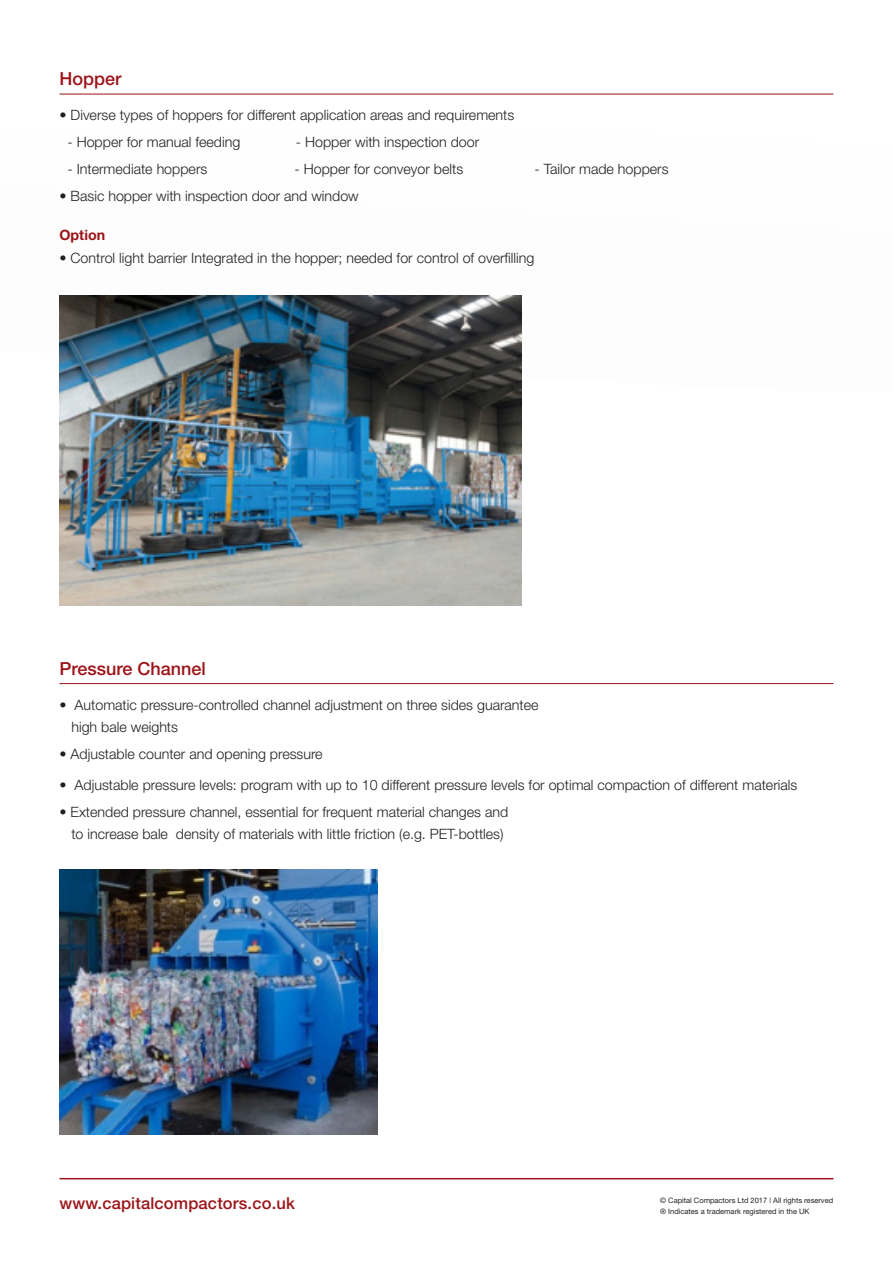
<style>
.page{position:relative;width:893px;height:1263px;background:#fff}
.page>*{position:absolute;margin:0;border:0;box-sizing:border-box;transform-origin:0 0}
.Paragraph_Style_1{font:500 18px "Helvetica Neue";color:#9c1418}
.t1{font:500 16.5px "Helvetica Neue";letter-spacing:.01em;color:#9c1418}
.t2{font:300 14.25px/22.5px "Helvetica Neue";color:#231f20}
.t3{font:700 14.25px "Helvetica Neue";color:#9c1418}
.t4{font:7.5px/11.2px "Helvetica Neue";color:#231f20}
</style>
<div class="page">
<hr style="left:60px;top:1178px;width:773px;height:1px;background:#9c1418">
<hr style="left:60px;top:94px;width:773px;height:1px;background:#9c1418">
<hr style="left:60px;top:683px;width:773px;height:1px;background:#9c1418">
<img style="left:60px;top:296px;width:462px;height:309px">
<img style="left:60px;top:869px;width:318px;height:266px">
<p class="Paragraph_Style_1" style="left:60px;top:68px;width:64px">Hopper</p>
<p class="t2" style="left:60px;top:104px;width:456px">• Diverse types of hoppers for different application areas and requirements</p>
<p class="t2" style="left:67px;top:131px;width:174px">- Hopper for manual feeding</p>
<p class="t2" style="left:296px;top:131px;width:185px">- Hopper with inspection door</p>
<p class="t2" style="left:67px;top:157px;width:141px">- Intermediate hoppers</p>
<p class="t2" style="left:294px;top:157px;width:170px">- Hopper for conveyor belts</p>
<p class="t2" style="left:534px;top:157px;width:136px">- Tailor made hoppers</p>
<p class="t2" style="left:60px;top:184px;width:301px">• Basic hopper with inspection door and window</p>
<p class="t3" style="left:60px;top:226px;width:47px">Option</p>
<p class="t2" style="left:60px;top:246px;width:476px">• Control light barrier Integrated in the hopper; needed for control of overfilling</p>
<p class="Paragraph_Style_1" style="left:60px;top:657px;width:148px">Pressure Channel</p>
<p class="t2" style="left:71px;top:693px;width:469px;text-indent:-12px">• Automatic pressure-controlled channel adjustment on three sides guarantee high bale weights</p>
<p class="t2" style="left:60px;top:742px;width:265px">• Adjustable counter and opening pressure</p>
<p class="t2" style="left:60px;top:773px;width:739px">• Adjustable pressure levels: program with up to 10 different pressure levels for optimal compaction of different materials</p>
<p class="t2" style="left:60px;top:800px;width:450px;text-align:center">• Extended pressure channel, essential for frequent material changes and to increase bale density of materials with little friction (e.g. PET-bottles)</p>
<p class="t1" style="left:60px;top:1193px;width:237px">www.capitalcompactors.co.uk</p>
<p class="t4" style="left:660px;top:1195px;width:174px">© Capital Compactors Ltd 2017 | All rights reserved ® Indicates a trademark registered in the UK</p>
</div>
